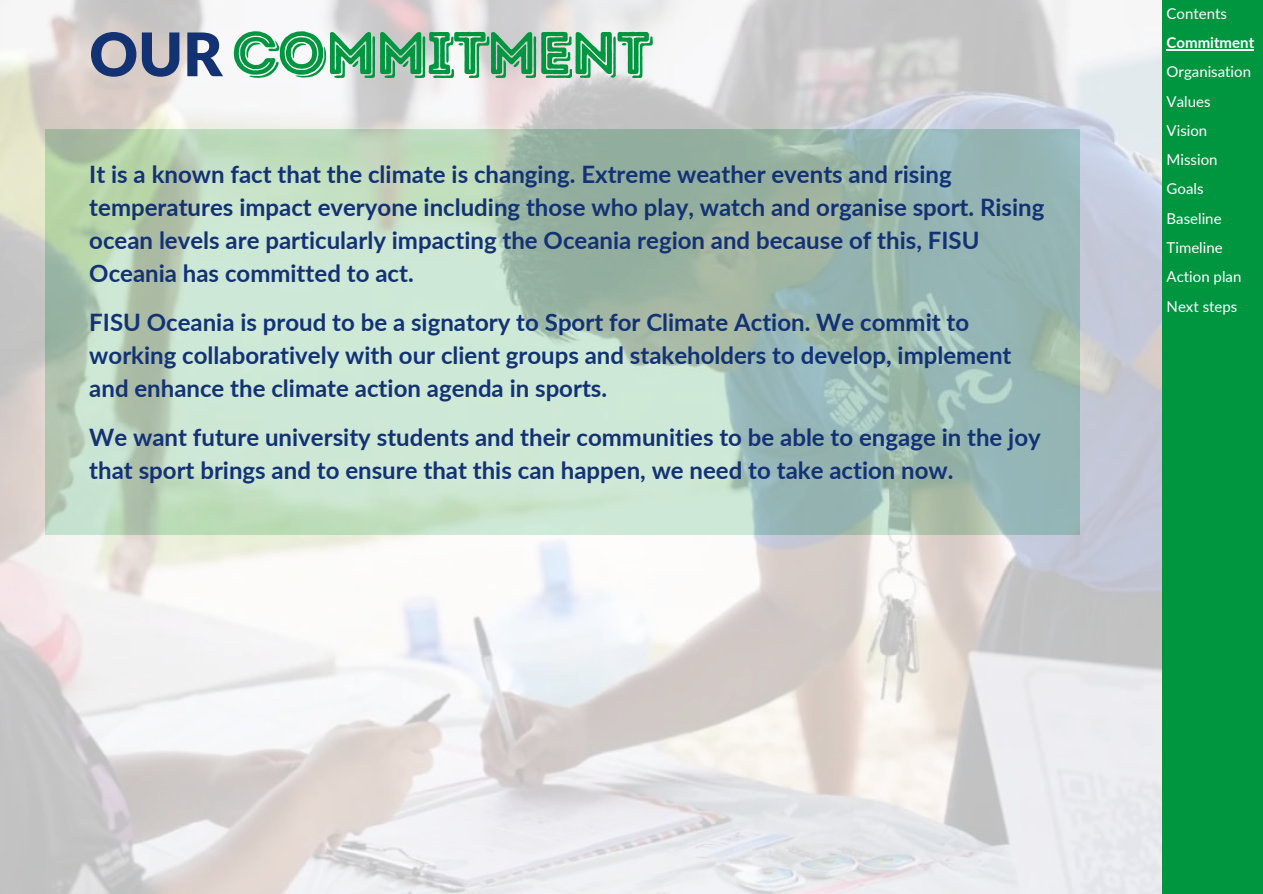
<style>
.page{position:relative;width:1263px;height:894px;background:#fff}
.page>*{position:absolute;margin:0;border:0;box-sizing:border-box;transform-origin:0 0}
.t1{font:60px "Intro Rust Base Line Shade";color:#009640}
.t2{font:900 60px "Lato";color:#123274}
.t3{font:700 24px/33px "Lato";color:#123274}
.t4{font:15px "Lato";color:#fff}
.t5{font:700 15px "Lato";color:#fff}
</style>
<div class="page">
<img style="left:0;top:0;width:1162px;height:893px">
<div style="left:1162px;top:0;width:101px;height:893px;background:#009640"></div>
<hr style="left:1167px;top:49px;width:87px;height:1px;background:#fff">
<p class="t2" style="left:89px;top:17px;width:135px">OUR</p>
<p class="t1" style="left:232px;top:17px;width:420px">COMMITMENT</p>
<p class="t3" style="left:89px;top:157px;width:957px">It is a known fact that the climate is changing. Extreme weather events and rising temperatures impact everyone including those who play, watch and organise sport. Rising ocean levels are particularly impacting the Oceania region and because of this, FISU Oceania has committed to act.</p>
<p class="t3" style="left:89px;top:305px;width:924px">FISU Oceania is proud to be a signatory to Sport for Climate Action. We commit to working collaboratively with our client groups and stakeholders to develop, implement and enhance the climate action agenda in sports.</p>
<p class="t3" style="left:89px;top:420px;width:953px">We want future university students and their communities to be able to engage in the joy that sport brings and to ensure that this can happen, we need to take action now.</p>
<p class="t4" style="left:1167px;top:4px;width:62px">Contents</p>
<h1 class="t5" style="left:1167px;top:33px;width:89px">Commitment</h1>
<h2 class="t4" style="left:1167px;top:62px;width:86px">Organisation</h2>
<h3 class="t4" style="left:1167px;top:92px;width:45px">Values</h3>
<h3 class="t4" style="left:1167px;top:121px;width:42px">Vision</h3>
<h3 class="t4" style="left:1167px;top:150px;width:52px">Mission</h3>
<p class="t4" style="left:1167px;top:179px;width:38px">Goals</p>
<p class="t4" style="left:1167px;top:209px;width:56px">Baseline</p>
<p class="t4" style="left:1167px;top:238px;width:58px">Timeline</p>
<p class="t4" style="left:1167px;top:267px;width:76px">Action plan</p>
<p class="t4" style="left:1167px;top:296px;width:72px">Next steps</p>
</div>
